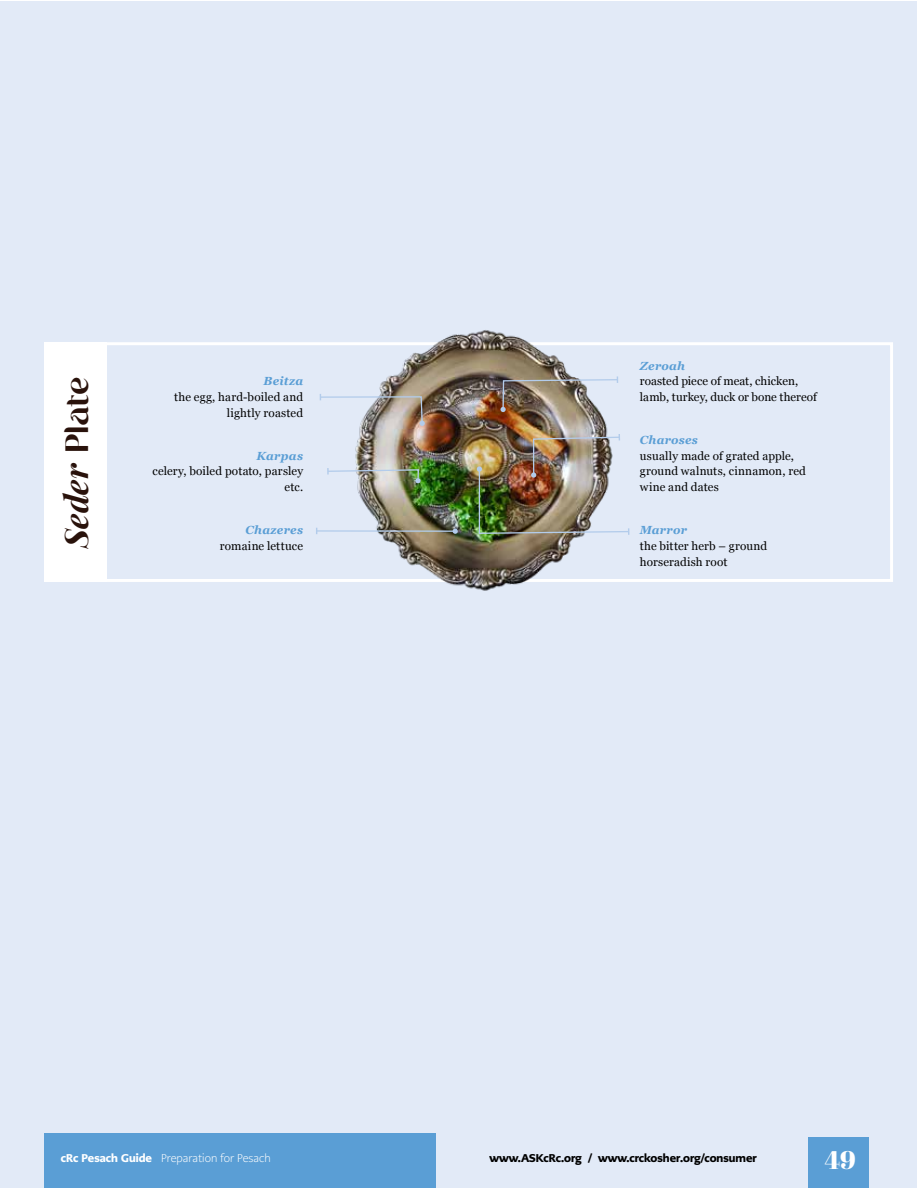
<style>
.page{position:relative;width:918px;height:1188px;background:#fff}
.page>*{position:absolute;margin:0;border:0;box-sizing:border-box;transform-origin:0 0}
.t1{font:italic 700 32.4px "Playfair Display";color:#29120b}
.t2{font:25.5px "Abril Fatface";color:#fff}
.t3{font:11.7px/15.6px "Georgia";letter-spacing:.01em;color:#000}
.t4{font:italic 700 11.7px "Georgia";letter-spacing:.02em;color:#5a9ed5}
.t5{font:900 11.25px "PMN Caecilia Sans Head";color:#000}
.t6{font:300 11.25px "PMN Caecilia Sans Head";color:#fff}
.s1{font-family:"Tangerine";font-weight:400;font-style:normal}
.s2{font-weight:900}
</style>
<div class="page">
<div style="left:0;top:1px;width:917px;height:1187px;background:#e2eaf7"></div>
<div style="left:44px;top:342px;width:62px;height:240px;background:#fff"></div>
<div style="left:103px;top:342px;width:790px;height:240px;border:3px solid #fff"></div>
<img style="left:351px;top:330px;width:265px;height:261px">
<svg style="left:319px;top:394px;width:106px;height:32px"></svg>
<svg style="left:327px;top:468px;width:94px;height:15px"></svg>
<img style="left:477px;top:434px;width:153px;height:101px">
<img style="left:500px;top:376px;width:118px;height:36px">
<hr style="left:317px;top:530px;width:138px;height:2px;background:#b3cceb">
<svg style="left:453px;top:529px;width:5px;height:5px"></svg>
<div style="left:44px;top:1134px;width:392px;height:54px;background:#5a9ed5"></div>
<div style="left:808px;top:1138px;width:61px;height:50px;background:#5a9ed5"></div>
<h1 class="t1" style="left:54px;top:548px;width:173px;rotate:-90deg">Seder <span class="s1">Plate</span></h1>
<p class="t4" style="left:264px;top:373px;width:41px">Beitza</p>
<p class="t3" style="left:174px;top:389px;width:131px;text-align:right">the egg, hard-boiled and lightly roasted</p>
<p class="t4" style="left:257px;top:447px;width:48px">Karpas</p>
<p class="t3" style="left:152px;top:463px;width:152px;text-align:right">celery, boiled potato, parsley etc.</p>
<p class="t4" style="left:246px;top:521px;width:59px">Chazeres</p>
<p class="t3" style="left:220px;top:538px;width:85px">romaine lettuce</p>
<p class="t4" style="left:640px;top:357px;width:47px">Zeroah</p>
<p class="t3" style="left:640px;top:373px;width:179px">roasted piece of meat, chicken, lamb, turkey, duck or bone thereof</p>
<p class="t4" style="left:640px;top:431px;width:60px">Charoses</p>
<p class="t3" style="left:640px;top:448px;width:168px">usually made of grated apple, ground walnuts, cinnamon, red wine and dates</p>
<p class="t4" style="left:640px;top:521px;width:49px">Marror</p>
<p class="t3" style="left:640px;top:538px;width:129px">the bitter herb – ground horseradish root</p>
<p class="t6" style="left:61px;top:1151px;width:211px"><span class="s2">cRc Pesach Guide</span> Preparation for Pesach</p>
<p class="t5" style="left:490px;top:1150px;width:269px">www.ASKcRc.org / www.crckosher.org/consumer</p>
<h2 class="t2" style="left:825px;top:1142px;width:33px">49</h2>
</div>
